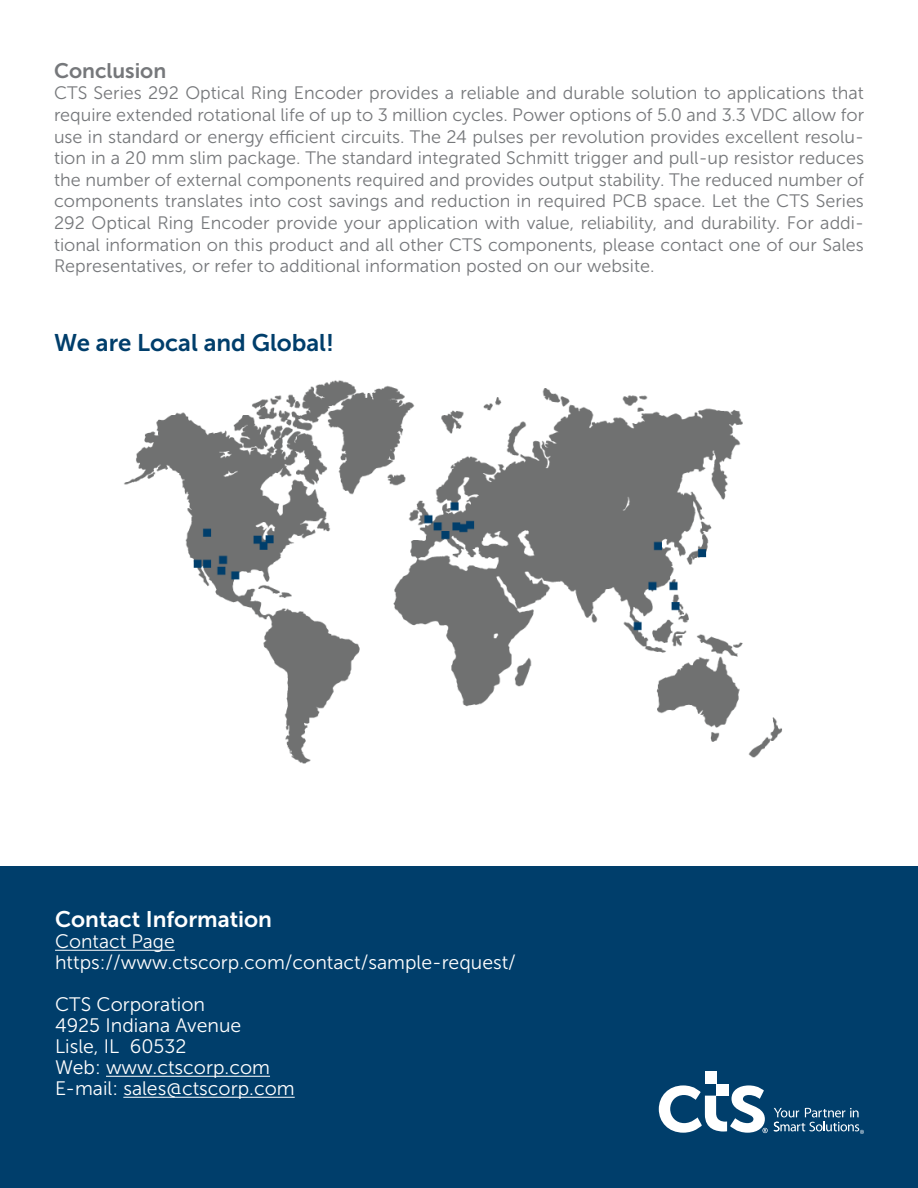
<style>
.page{position:relative;width:918px;height:1188px;background:#fff}
.page>*{position:absolute;margin:0;border:0;box-sizing:border-box;transform-origin:0 0}
.t1{font:24px "Museo Sans 700";color:#003e6b}
.t2{font:22.5px "Museo Sans 700";color:#fff}
.t3{font:21px "Museo Sans 700";color:#76787b}
.t4{font:19.5px/21px "Museo Sans 300";color:#fff}
.t5{font:18px/21.6px "Museo Sans 300";color:#76787b;text-align:justify}
</style>
<div class="page">
<img style="left:124px;top:380px;width:658px;height:384px">
<div style="left:0;top:866px;width:918px;height:322px;background:#003e6b"></div>
<hr style="left:55px;top:950px;width:120px;height:1px;background:#fff">
<hr style="left:106px;top:1076px;width:164px;height:1px;background:#fff">
<hr style="left:123px;top:1097px;width:172px;height:1px;background:#fff">
<div style="left:705px;top:1071px;width:11px;height:13px;background:#fff"></div>
<div style="left:716px;top:1084px;width:13px;height:12px;background:#fff"></div>
<svg style="left:659px;top:1085px;width:109px;height:48px"></svg>
<svg style="left:774px;top:1108px;width:90px;height:26px"></svg>
<p class="t3" style="left:54px;top:59px;width:114px">Conclusion</p>
<p class="t5" style="left:54px;top:83px;width:812px">CTS Series 292 Optical Ring Encoder provides a reliable and durable solution to applications that require extended rotational life of up to 3 million cycles. Power options of 5.0 and 3.3 VDC allow for use in standard or energy efficient circuits. The 24 pulses per revolution provides excellent resolu&shy;tion in a 20 mm slim package. The standard integrated Schmitt trigger and pull-up resistor reduces the number of external components required and provides output stability. The reduced number of components translates into cost savings and reduction in required PCB space. Let the CTS Series 292 Optical Ring Encoder provide your application with value, reliability, and durability. For addi&shy;tional information on this product and all other CTS components, please contact one of our Sales Representatives, or refer to additional information posted on our website.</p>
<h1 class="t1" style="left:54px;top:330px;width:281px">We are Local and Global!</h1>
<p class="t2" style="left:55px;top:907px;width:218px">Contact Information</p>
<p class="t4" style="left:55px;top:931px;width:462px">Contact Page https://www.ctscorp.com/contact/sample-request/</p>
<p class="t4" style="left:55px;top:994px;width:241px">CTS Corporation<br>4925 Indiana Avenue<br>Lisle, IL 60532<br>Web: www.ctscorp.com<br>E-mail: sales@ctscorp.com</p>
</div>
